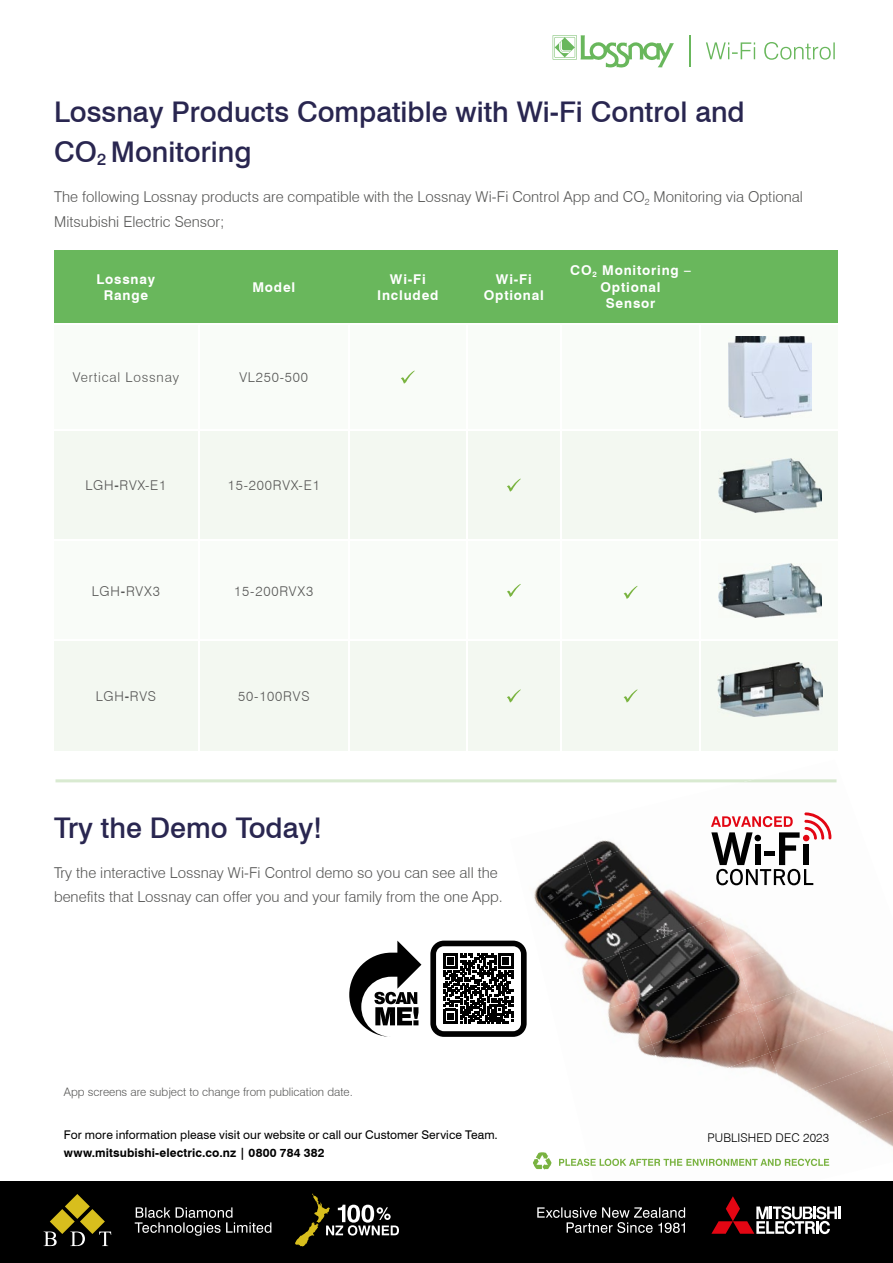
<style>
.page{position:relative;width:893px;height:1263px;background:#fff}
.page>*{position:absolute;margin:0;border:0;box-sizing:border-box;transform-origin:0 0}
.t1{font:500 28.5px/40.5px "Swiss 721 BT";color:#292650}
.t2{font:300 15px/25.5px "Swiss 721 BT";color:#575756}
.t3{font:300 13.5px "Swiss 721 BT";letter-spacing:.06em;color:#575756}
.t4{font:700 13.5px/16.2px "Swiss 721 BT";letter-spacing:.06em;color:#fff;text-align:center}
.t5{font:12px "Swiss 721 BT";letter-spacing:.005em;color:#000}
.t6{font:700 12px "Swiss 721 BT";letter-spacing:.01em;color:#000}
.t7{font:300 12px "Swiss 721 BT";letter-spacing:.01em;color:#000}
.t8{font:300 11.7px "Swiss 721 BT";color:#575756}
.s1{font-weight:500}
</style>
<div class="page">
<img style="left:572px;top:851px;width:14px;height:12px">
<img style="left:534px;top:863px;width:52px;height:45px">
<img style="left:586px;top:840px;width:56px;height:68px">
<img style="left:540px;top:908px;width:63px;height:45px">
<img style="left:603px;top:871px;width:101px;height:82px">
<img style="left:704px;top:909px;width:12px;height:7px">
<img style="left:568px;top:953px;width:51px;height:46px">
<img style="left:619px;top:916px;width:101px;height:83px">
<img style="left:720px;top:885px;width:93px;height:77px">
<img style="left:600px;top:999px;width:36px;height:36px">
<img style="left:636px;top:962px;width:101px;height:82px">
<img style="left:737px;top:925px;width:76px;height:82px">
<img style="left:638px;top:1044px;width:14px;height:12px">
<img style="left:652px;top:1007px;width:101px;height:51px">
<img style="left:753px;top:970px;width:103px;height:82px">
<img style="left:669px;top:1052px;width:101px;height:20px">
<img style="left:770px;top:1016px;width:101px;height:64px">
<img style="left:871px;top:1022px;width:22px;height:39px">
<img style="left:591px;top:1158px;width:91px;height:1px">
<img style="left:786px;top:1061px;width:107px;height:49px">
<img style="left:704px;top:1158px;width:99px;height:1px">
<img style="left:804px;top:1110px;width:89px;height:56px">
<svg style="left:533px;top:1152px;width:19px;height:18px"></svg>
<svg style="left:559px;top:1159px;width:270px;height:7px"></svg>
<div style="left:54px;top:250px;width:784px;height:73px;background:#69b75c"></div>
<div style="left:54px;top:431px;width:784px;height:320px;background:#f3f8f1"></div>
<hr style="left:198px;top:431px;width:2px;height:109px;background:#fff">
<hr style="left:348px;top:431px;width:1px;height:109px;background:#fff">
<hr style="left:466px;top:431px;width:2px;height:109px;background:#fff">
<hr style="left:560px;top:431px;width:1px;height:109px;background:#fff">
<hr style="left:700px;top:431px;width:1px;height:109px;background:#fff">
<hr style="left:52px;top:540px;width:147px;height:1px;background:#fff">
<hr style="left:199px;top:540px;width:150px;height:1px;background:#fff">
<hr style="left:198px;top:541px;width:2px;height:99px;background:#fff">
<hr style="left:349px;top:540px;width:118px;height:1px;background:#fff">
<hr style="left:348px;top:541px;width:1px;height:99px;background:#fff">
<hr style="left:467px;top:540px;width:94px;height:1px;background:#fff">
<hr style="left:466px;top:541px;width:2px;height:99px;background:#fff">
<hr style="left:561px;top:540px;width:139px;height:1px;background:#fff">
<hr style="left:560px;top:541px;width:1px;height:99px;background:#fff">
<hr style="left:700px;top:540px;width:140px;height:1px;background:#fff">
<hr style="left:700px;top:541px;width:1px;height:99px;background:#fff">
<hr style="left:52px;top:640px;width:147px;height:1px;background:#fff">
<hr style="left:199px;top:640px;width:150px;height:1px;background:#fff">
<hr style="left:198px;top:641px;width:2px;height:110px;background:#fff">
<hr style="left:349px;top:640px;width:118px;height:1px;background:#fff">
<hr style="left:348px;top:641px;width:1px;height:110px;background:#fff">
<hr style="left:467px;top:640px;width:94px;height:1px;background:#fff">
<hr style="left:466px;top:641px;width:2px;height:110px;background:#fff">
<hr style="left:561px;top:640px;width:139px;height:1px;background:#fff">
<hr style="left:560px;top:641px;width:1px;height:110px;background:#fff">
<hr style="left:700px;top:640px;width:140px;height:1px;background:#fff">
<hr style="left:700px;top:641px;width:1px;height:110px;background:#fff">
<svg style="left:401px;top:370px;width:14px;height:14px"></svg>
<img style="left:729px;top:337px;width:82px;height:80px">
<svg style="left:507px;top:478px;width:14px;height:14px"></svg>
<img style="left:719px;top:458px;width:102px;height:54px">
<svg style="left:507px;top:584px;width:14px;height:13px"></svg>
<svg style="left:624px;top:586px;width:14px;height:13px"></svg>
<img style="left:719px;top:563px;width:102px;height:54px">
<svg style="left:507px;top:689px;width:14px;height:14px"></svg>
<svg style="left:624px;top:689px;width:14px;height:14px"></svg>
<img style="left:718px;top:663px;width:104px;height:54px">
<svg style="left:430px;top:940px;width:97px;height:97px"></svg>
<svg style="left:349px;top:940px;width:72px;height:97px"></svg>
<svg style="left:711px;top:812px;width:120px;height:73px"></svg>
<svg style="left:553px;top:35px;width:121px;height:32px"></svg>
<svg style="left:706px;top:42px;width:129px;height:18px"></svg>
<hr style="left:689px;top:36px;width:1px;height:31px;background:#69b75c">
<div style="left:0;top:1181px;width:893px;height:82px;background:#000"></div>
<svg style="left:44px;top:1194px;width:67px;height:52px"></svg>
<svg style="left:295px;top:1194px;width:104px;height:52px"></svg>
<svg style="left:135px;top:1207px;width:136px;height:29px"></svg>
<svg style="left:711px;top:1196px;width:129px;height:38px"></svg>
<svg style="left:537px;top:1207px;width:148px;height:26px"></svg>
<svg style="left:55px;top:779px;width:687px;height:3px;background:#ddecd6"></svg>
<img style="left:742px;top:779px;width:94px;height:3px">
<h1 class="t1" style="left:54px;top:91px;width:692px">Lossnay Products Compatible with Wi-Fi Control and<br>CO<sub>2</sub> Monitoring</h1>
<p class="t2" style="left:54px;top:183px;width:750px">The following Lossnay products are compatible with the Lossnay Wi-Fi Control App and CO<sub>2</sub> Monitoring via Optional<br>Mitsubishi Electric Sensor;</p>
<p class="t4" style="left:97px;top:271px;width:60px">Lossnay<br>Range</p>
<p class="t4" style="left:252px;top:279px;width:44px">Model</p>
<p class="t4" style="left:377px;top:271px;width:63px">Wi-Fi<br>Included</p>
<p class="t4" style="left:484px;top:271px;width:62px">Wi-Fi<br>Optional</p>
<p class="t4" style="left:570px;top:262px;width:122px">CO<sub>2</sub> Monitoring <span class="s1">–<br></span>Optional<br>Sensor</p>
<p class="t3" style="left:73px;top:369px;width:108px">Vertical Lossnay</p>
<p class="t3" style="left:239px;top:369px;width:70px">VL250-500</p>
<p class="t3" style="left:85px;top:477px;width:83px">LGH<span class="s1">-</span>RVX-E1</p>
<p class="t3" style="left:228px;top:477px;width:94px">15-200RVX-E1</p>
<p class="t3" style="left:92px;top:583px;width:70px">LGH<span class="s1">-</span>RVX3</p>
<p class="t3" style="left:234px;top:583px;width:81px">15-200RVX3</p>
<p class="t3" style="left:96px;top:688px;width:62px">LGH<span class="s1">-</span>RVS</p>
<p class="t3" style="left:238px;top:688px;width:73px">50-100RVS</p>
<h1 class="t1" style="left:54px;top:807px;width:270px">Try the Demo Today!</h1>
<p class="t2" style="left:54px;top:860px;width:450px;line-height:24px">Try the interactive Lossnay Wi-Fi Control demo so you can see all the benefits that Lossnay can offer you and your family from the one App.</p>
<p class="t8" style="left:64px;top:1085px;width:290px">App screens are subject to change from publication date.</p>
<p class="t5" style="left:64px;top:1128px;width:436px">For more information please visit our website or call our Customer Service Team.</p>
<p class="t7" style="left:707px;top:1130px;width:123px">PUBLISHED DEC 2023</p>
<p class="t6" style="left:64px;top:1146px;width:262px">www.mitsubishi-electric.co.nz | 0800 784 382</p>
</div>
